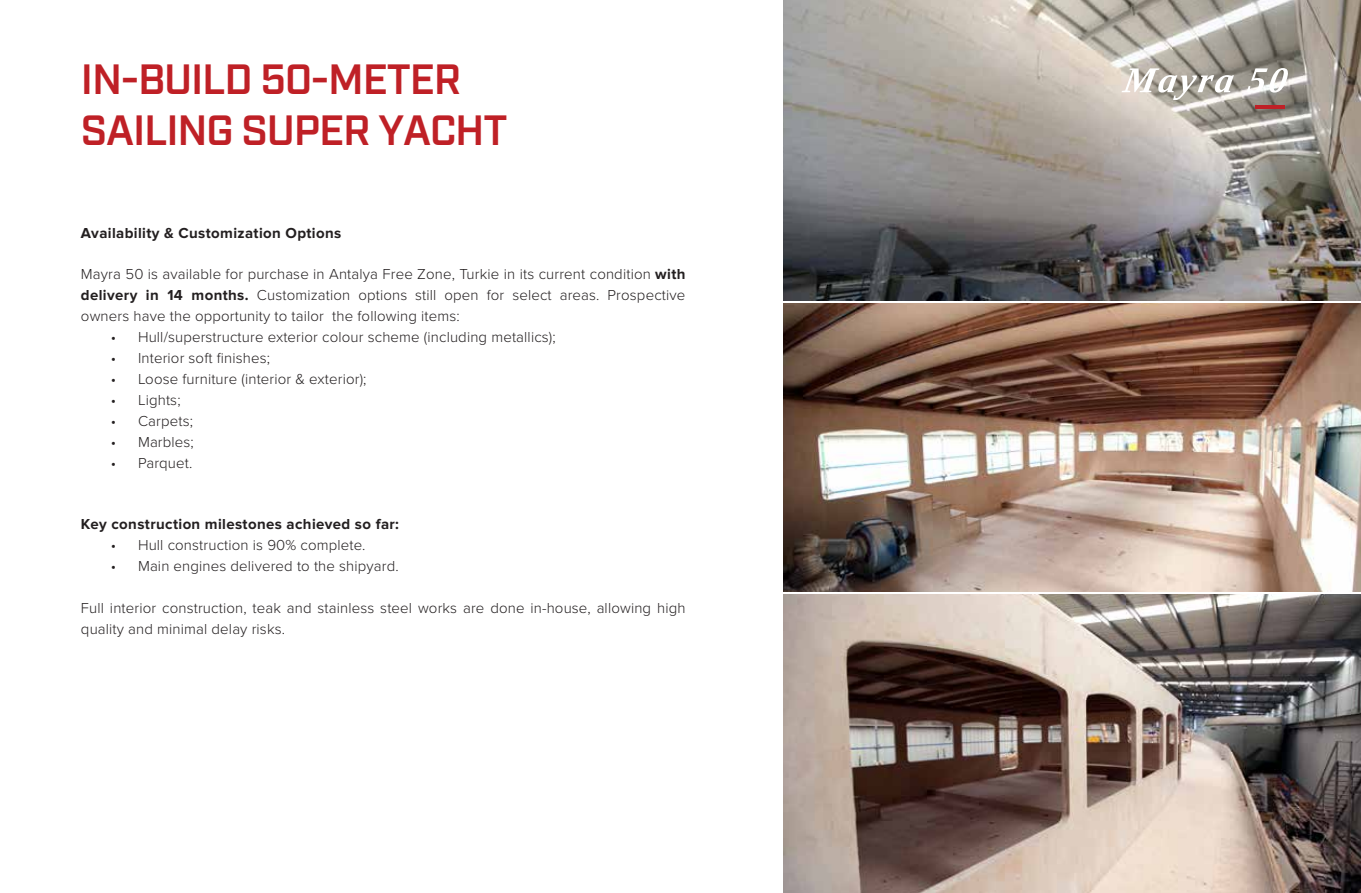
<style>
.page{position:relative;width:1361px;height:893px;background:#fff}
.page>*{position:absolute;margin:0;border:0;box-sizing:border-box;transform-origin:0 0}
.t1{font:600 42.3px/50.7px "Industry";letter-spacing:-.03em;color:#bf2026}
.t2{font:300 15px/21px "Proxima Nova";letter-spacing:.01em;color:#231f20;text-align:justify}
.t3{font:700 15px "Proxima Nova";letter-spacing:.025em;color:#231f20}
.s1{font-weight:700}
</style>
<div class="page">
<img style="left:784px;top:0;width:577px;height:300px">
<img style="left:784px;top:303px;width:577px;height:288px">
<img style="left:784px;top:594px;width:577px;height:299px">
<hr style="left:1255px;top:105px;width:30px;height:4px;background:#bf2026">
<svg style="left:1121px;top:68px;width:113px;height:32px"></svg>
<svg style="left:1246px;top:68px;width:42px;height:25px"></svg>
<h1 class="t1" style="left:81px;top:56px;width:428px">IN-BUILD 50-METER<br>SAILING SUPER YACHT</h1>
<p class="t3" style="left:81px;top:225px;width:262px">Availability &amp; Customization Options</p>
<p class="t2" style="left:81px;top:262px;width:606px">Mayra 50 is available for purchase in Antalya Free Zone, Turkie in its current condition <span class="s1">with delivery in 14 months.</span> Customization options still open for select areas. Prospective owners have the opportunity to tailor the following items:</p>
<p class="t2" style="left:111px;top:325px;width:446px">• Hull/superstructure exterior colour scheme (including metallics);</p>
<p class="t2" style="left:111px;top:346px;width:160px">• Interior soft finishes;</p>
<p class="t2" style="left:111px;top:367px;width:257px">• Loose furniture (interior &amp; exterior);</p>
<p class="t2" style="left:111px;top:388px;width:71px">• Lights;</p>
<p class="t2" style="left:111px;top:409px;width:84px">• Carpets;</p>
<p class="t2" style="left:111px;top:430px;width:84px">• Marbles;</p>
<p class="t2" style="left:111px;top:451px;width:83px">• Parquet.</p>
<p class="t3" style="left:81px;top:516px;width:320px">Key construction milestones achieved so far:</p>
<p class="t2" style="left:111px;top:534px;width:256px">• Hull construction is 90% complete.</p>
<p class="t2" style="left:111px;top:555px;width:289px">• Main engines delivered to the shipyard.</p>
<p class="t2" style="left:81px;top:597px;width:606px">Full interior construction, teak and stainless steel works are done in-house, allowing high quality and minimal delay risks.</p>
</div>
